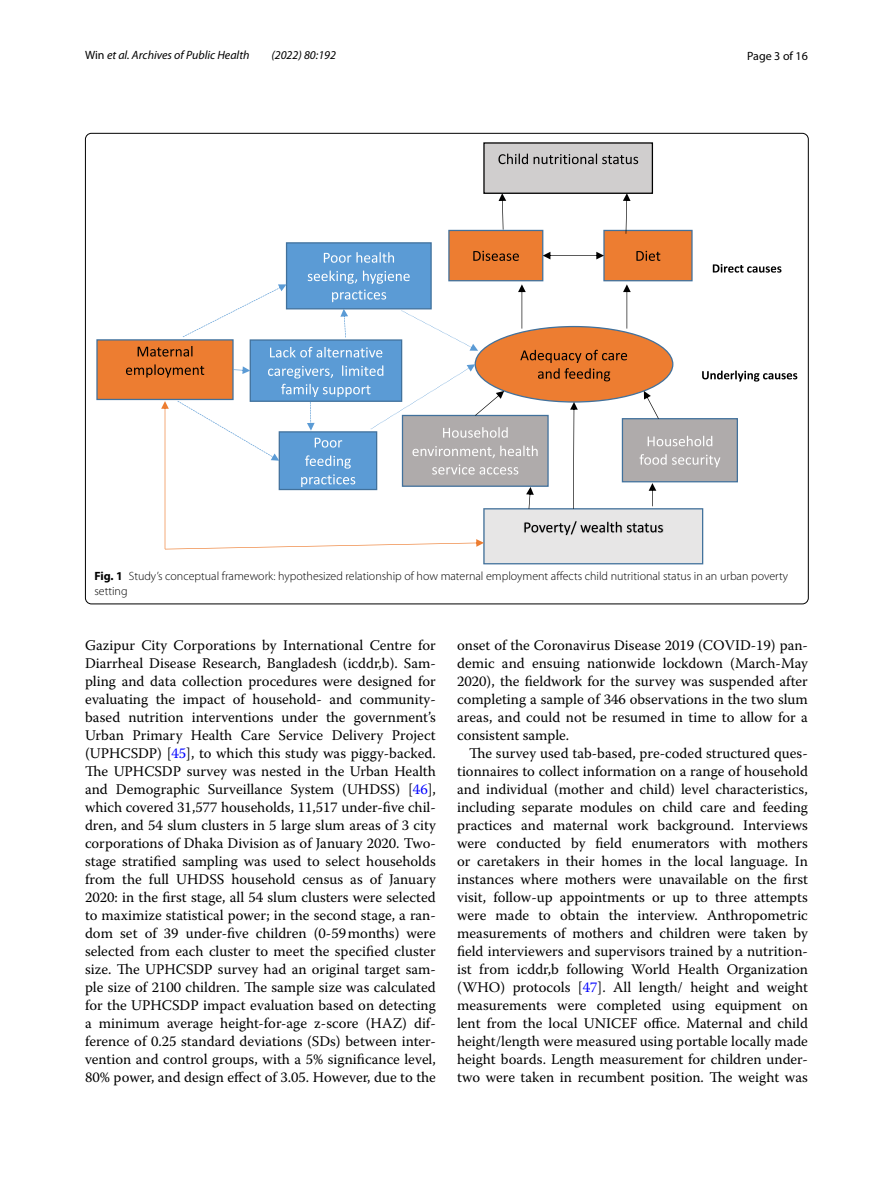
<style>
.page{position:relative;width:893px;height:1187px;background:#fff}
.page>*{position:absolute;margin:0;border:0;box-sizing:border-box;transform-origin:0 0}
.t1{font:14.7px/18px "Warnock Pro";color:#000;text-align:justify}
.t2{font:300 12px/15px "Myriad Pro";color:#000}
.t3{font:italic 12px "Myriad Pro";color:#000}
.t4{font:12px "Myriad Pro";color:#000}
.s1{font-style:normal}
.s2{font-weight:700}
.s3{color:#00f}
</style>
<div class="page">
<div style="left:97px;top:340px;width:136px;height:59px;background:#ed7d31"></div>
<div style="left:96px;top:339px;width:138px;height:61px;border:1px solid #41719c"></div>
<div style="left:448px;top:230px;width:95px;height:51px;background:#ed7d31;border:1px solid #41719c"></div>
<div style="left:603px;top:230px;width:90px;height:51px;background:#ed7d31;border:1px solid #41719c"></div>
<div style="left:484px;top:143px;width:168px;height:50px;background:#d0cece"></div>
<div style="left:483px;top:142px;width:170px;height:52px;border:1px solid #000"></div>
<svg style="left:498px;top:154px;width:140px;height:10px"></svg>
<svg style="left:499px;top:193px;width:7px;height:36px"></svg>
<svg style="left:623px;top:193px;width:7px;height:41px"></svg>
<div style="left:286px;top:242px;width:146px;height:67px;background:#5b9bd5;border:1px solid #41719c"></div>
<svg style="left:126px;top:251px;width:671px;height:313px"></svg>
<p class="t3" style="left:85px;top:48px;width:166px"><span class="s1">Win</span> et al. Archives of Public Health</p>
<p class="t3" style="left:271px;top:48px;width:66px">(2022) 80:192</p>
<p class="t4" style="left:747px;top:48px;width:62px">Page 3 of 16</p>
<p class="t2" style="left:94px;top:568px;width:695px"><span class="s2">Fig. 1</span> Study’s conceptual framework: hypothesized relationship of how maternal employment affects child nutritional status in an urban poverty setting</p>
<p class="t1" style="left:85px;top:636px;width:352px">Gazipur City Corporations by International Centre for Diarrheal Disease Research, Bangladesh (icddr,b). Sam&shy;pling and data collection procedures were designed for evaluating the impact of household- and community&shy;based nutrition interventions under the government’s Urban Primary Health Care Service Delivery Project (UPHCSDP) [<span class="s3">45</span>], to which this study was piggy-backed.<br>The UPHCSDP survey was nested in the Urban Health and Demographic Surveillance System (UHDSS) [<span class="s3">46</span>], which covered 31,577 households, 11,517 under-five chil&shy;dren, and 54 slum clusters in 5 large slum areas of 3 city corporations of Dhaka Division as of January 2020. Two&shy;stage stratified sampling was used to select households from the full UHDSS household census as of January 2020: in the first stage, all 54 slum clusters were selected to maximize statistical power; in the second stage, a ran&shy;dom set of 39 under-five children (0-59months) were selected from each cluster to meet the specified cluster size. The UPHCSDP survey had an original target sam&shy;ple size of 2100 children. The sample size was calculated for the UPHCSDP impact evaluation based on detecting a minimum average height-for-age z-score (HAZ) dif&shy;ference of 0.25 standard deviations (SDs) between inter&shy;vention and control groups, with a 5% significance level, 80% power, and design effect of 3.05. However, due to the</p>
<p class="t1" style="left:457px;top:636px;width:352px">onset of the Coronavirus Disease 2019 (COVID-19) pan&shy;demic and ensuing nationwide lockdown (March-May 2020), the fieldwork for the survey was suspended after completing a sample of 346 observations in the two slum areas, and could not be resumed in time to allow for a consistent sample.</p>
<p class="t1" style="left:457px;top:744px;width:352px;text-indent:12px">The survey used tab-based, pre-coded structured ques&shy;tionnaires to collect information on a range of household and individual (mother and child) level characteristics, including separate modules on child care and feeding practices and maternal work background. Interviews were conducted by field enumerators with mothers or caretakers in their homes in the local language. In instances where mothers were unavailable on the first visit, follow-up appointments or up to three attempts were made to obtain the interview. Anthropometric measurements of mothers and children were taken by field interviewers and supervisors trained by a nutrition&shy;ist from icddr,b following World Health Organization (WHO) protocols [<span class="s3">47</span>]. All length/ height and weight measurements were completed using equipment on lent from the local UNICEF office. Maternal and child height/length were measured using portable locally made height boards. Length measurement for children under&shy;two were taken in recumbent position. The weight was</p>
</div>
